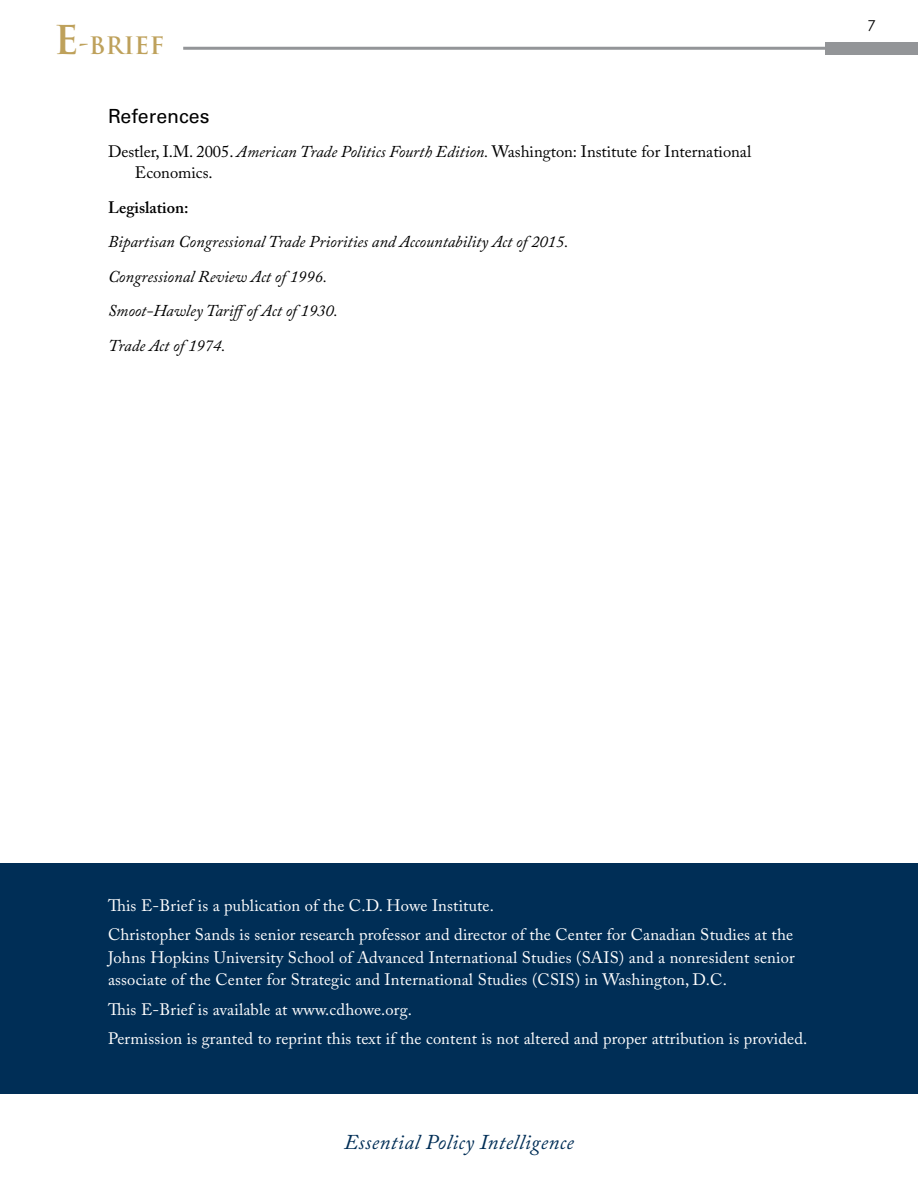
<style>
.page{position:relative;width:918px;height:1188px;background:#fff}
.page>*{position:absolute;margin:0;border:0;box-sizing:border-box;transform-origin:0 0}
.t1{font:700 23.4px "Trajan";letter-spacing:.01em;color:#bea15b}
.t2{font:italic 21px "Adobe Caslon Pro";letter-spacing:.02em;color:#002e56}
.t3{font:19.5px "Univers";color:#000}
.t4{font:16.5px/29.2px "Adobe Caslon Pro";letter-spacing:.01em;color:#fff}
.t5{font:italic 16.5px/34.5px "Adobe Caslon Pro";color:#000}
.t6{font:16.5px/21px "Adobe Caslon Pro";color:#000}
.t7{font:600 16.5px "Adobe Caslon Pro";color:#000}
.t8{font:15px "Century Gothic";color:#000}
.s1{font-size:38.7px}
.s2{font-style:italic}
</style>
<div class="page">
<div style="left:826px;top:42px;width:92px;height:13px;background:#939598"></div>
<hr style="left:183px;top:47px;width:646px;height:3px;background:#939598">
<div style="left:0;top:863px;width:918px;height:231px;background:#002e56"></div>
<h1 class="t1" style="left:54px;top:31px;width:112px"><span class="s1">E</span>-BRIEF</h1>
<p class="t3" style="left:108px;top:104px;width:103px">References</p>
<p class="t6" style="left:135px;top:141px;width:618px;text-indent:-27px">Destler, I.M. 2005. <span class="s2">American Trade Politics Fourth Edition.</span> Washington: Institute for International<br>Economics.</p>
<p class="t7" style="left:108px;top:197px;width:82px">Legislation:</p>
<p class="t5" style="left:108px;top:224px;width:462px">Bipartisan Congressional Trade Priorities and Accountability Act of 2015.<br>Congressional Review Act of 1996.<br>Smoot-Hawley Tariffof Act of 1930.<br>Trade Act of 1974.</p>
<p class="t8" style="left:868px;top:15px;width:10px">7</p>
<p class="t4" style="left:108px;top:891px;width:687px">This E-Brief is a publication of the C.D. Howe Institute.<br>Christopher Sands is senior research professor and director of the Center for Canadian Studies at the</p>
<p class="t4" style="left:108px;top:946px;width:688px;line-height:22.5px">Johns Hopkins University School of Advanced International Studies (SAIS) and a nonresident senior associate of the Center for Strategic and International Studies (CSIS) in Washington, D.C.</p>
<p class="t4" style="left:108px;top:994px;width:701px">This E-Brief is available at www.cdhowe.org.<br>Permission is granted to reprint this text if the content is not altered and proper attribution is provided.</p>
<p class="t2" style="left:344px;top:1130px;width:231px">Essential Policy Intelligence</p>
</div>
